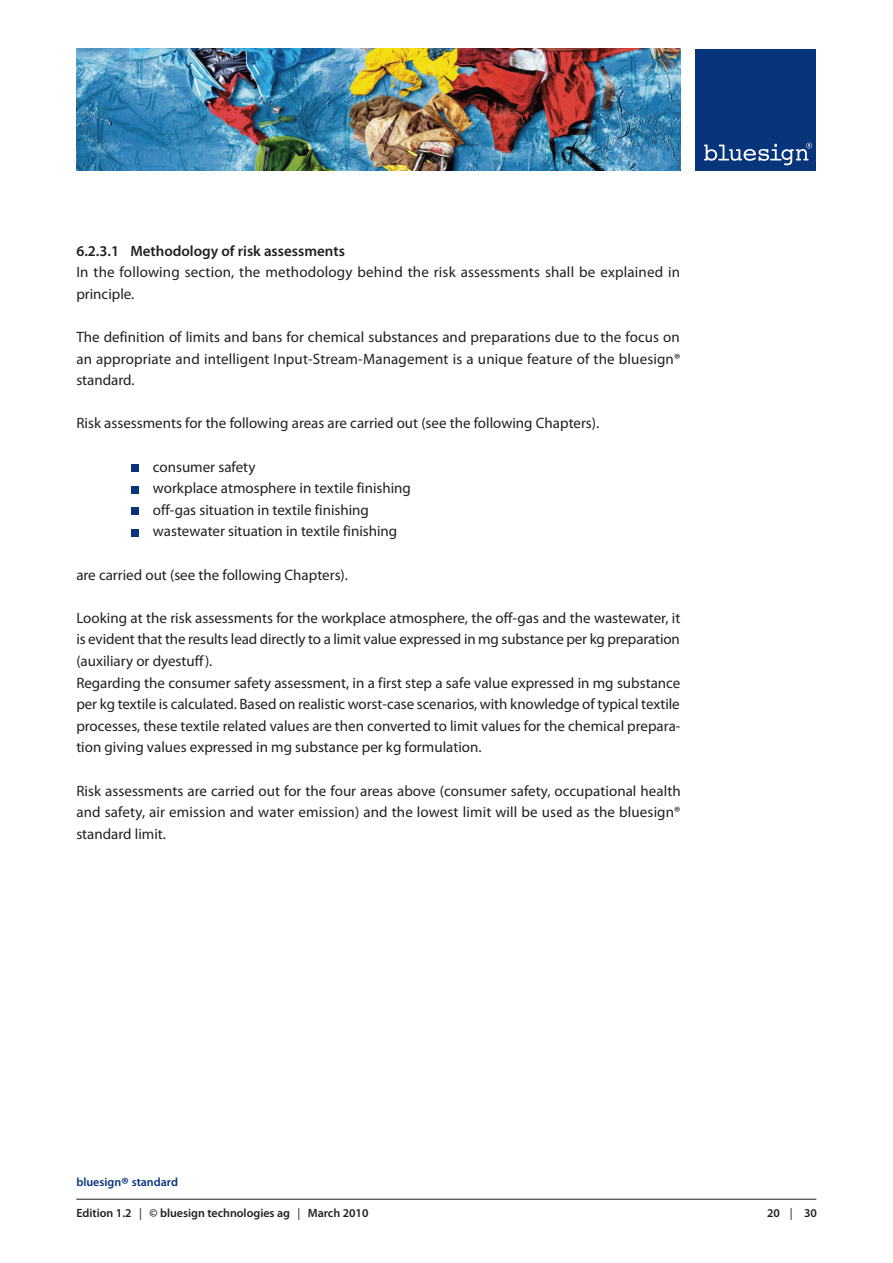
<style>
.page{position:relative;width:893px;height:1263px;background:#fff}
.page>*{position:absolute;margin:0;border:0;box-sizing:border-box;transform-origin:0 0}
.t1{font:15px/21.6px "Myriad Pro";color:#231f20}
.t2{font:600 15px "Myriad Pro";color:#231f20}
.t3{font:600 12px "Myriad Pro";color:#231f20}
.t4{font:600 12px "Myriad Pro";color:#08347b}
.s1{font-size:18px}
.s2{font-weight:400}
</style>
<div class="page">
<div style="left:695px;top:49px;width:121px;height:122px;background:#08347b"></div>
<svg style="left:704px;top:143px;width:108px;height:22px"></svg>
<img style="left:76px;top:49px;width:604px;height:122px">
<hr style="left:76px;top:1199px;width:740px;height:1px;background:#231f20">
<div style="left:132px;top:464px;width:7px;height:8px;background:#08347b"></div>
<div style="left:132px;top:486px;width:7px;height:7px;background:#08347b"></div>
<div style="left:132px;top:508px;width:7px;height:7px;background:#08347b"></div>
<div style="left:132px;top:529px;width:7px;height:7px;background:#08347b"></div>
<p class="t2" style="left:76px;top:245px;width:270px">6.2.3.1 Methodology of risk assessments</p>
<p class="t1" style="left:76px;top:263px;width:605px">In the following section, the methodology behind the risk assessments shall be explained in principle.</p>
<p class="t1" style="left:76px;top:327px;width:605px;text-align:justify">The definition of limits and bans for chemical substances and preparations due to the focus on an appropriate and intelligent Input-Stream-Management is a unique feature of the bluesign® standard.</p>
<p class="t1" style="left:76px;top:414px;width:524px">Risk assessments for the following areas are carried out (see the following Chapters).</p>
<p class="t1" style="left:153px;top:457px;width:260px">consumer safety<br>workplace atmosphere in textile finishing off-gas situation in textile finishing wastewater situation in textile finishing</p>
<p class="t1" style="left:76px;top:565px;width:273px">are carried out (see the following Chapters).</p>
<p class="t1" style="left:76px;top:608px;width:606px">Looking at the risk assessments for the workplace atmosphere, the off-gas and the wastewater, it is evident that the results lead directly to a limit value expressed in mg substance per kg preparation (auxiliary or dyestuff).<br>Regarding the consumer safety assessment, in a first step a safe value expressed in mg substance per kg textile is calculated. Based on realistic worst-case scenarios, with knowledge of typical textile processes, these textile related values are then converted to limit values for the chemical prepara&shy;tion giving values expressed in mg substance per kg formulation.</p>
<p class="t1" style="left:76px;top:781px;width:606px;text-align:justify">Risk assessments are carried out for the four areas above (consumer safety, occupational health and safety, air emission and water emission) and the lowest limit will be used as the bluesign® standard limit.</p>
<p class="t4" style="left:76px;top:1177px;width:103px">bluesign<span class="s1">®</span> standard</p>
<p class="t3" style="left:76px;top:1209px;width:294px">Edition 1.2 <span class="s2">|</span> © bluesign technologies ag <span class="s2">|</span> March 2010</p>
<p class="t3" style="left:767px;top:1209px;width:51px">20 <span class="s2">|</span> 30</p>
</div>
